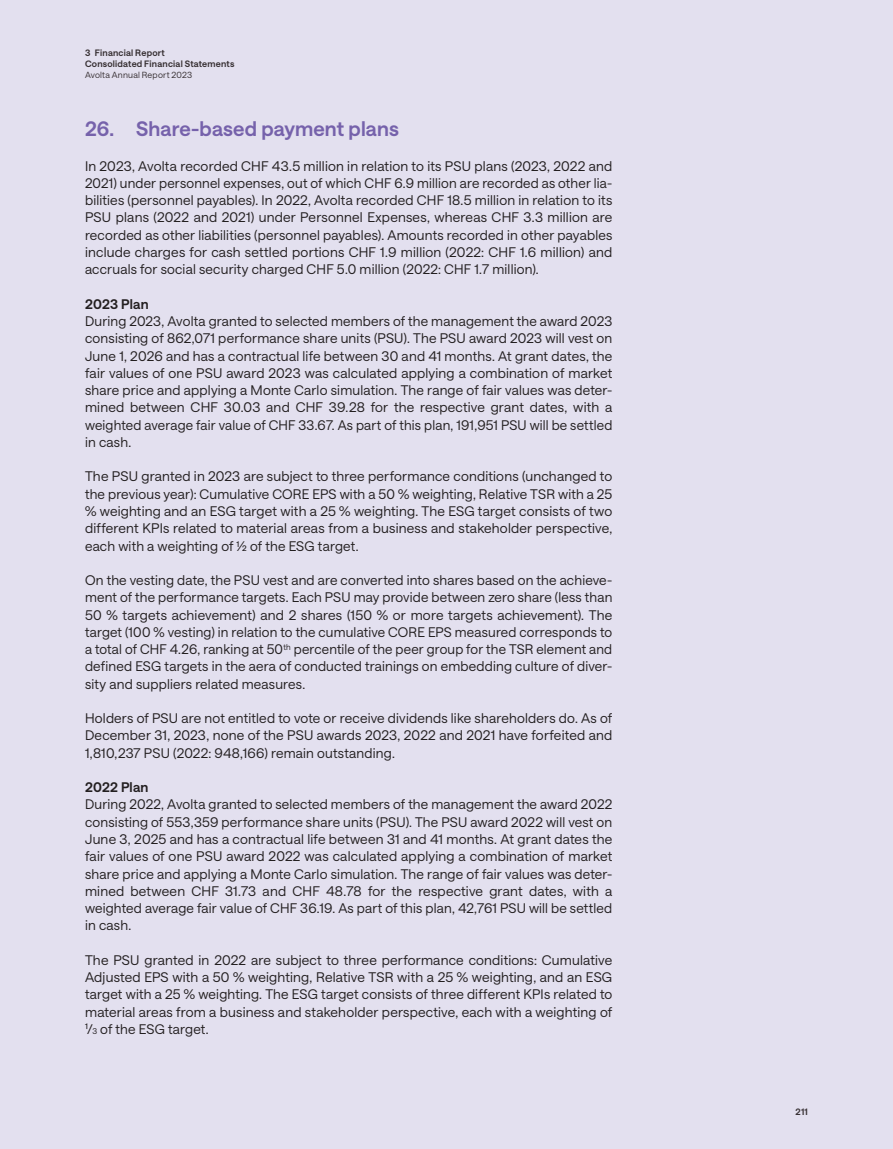
<style>
.page{position:relative;width:893px;height:1149px;background:#fff}
.page>*{position:absolute;margin:0;border:0;box-sizing:border-box;transform-origin:0 0}
.t1{font:600 20.25px "Saans";letter-spacing:.005em;color:#7662ab}
.t2{font:13.5px/17.2px "Saans";letter-spacing:.015em;color:#231f20;text-align:justify}
.t3{font:600 13.5px "Saans";letter-spacing:.01em;color:#231f20}
.t4{font:600 9px/11.2px "Saans";letter-spacing:.025em;color:#373033}
.t5{font:8.7px "Saans";letter-spacing:.025em;color:#373033}
.s1{font-size:8.1px}
</style>
<div class="page">
<div style="left:0;top:0;width:893px;height:1148px;background:#e3e0ef"></div>
<p class="t4" style="left:85px;top:46px;width:151px">3 Financial Report<br>Consolidated Financial Statements</p>
<p class="t5" style="left:85px;top:69px;width:109px">Avolta Annual Report 2023</p>
<h1 class="t1" style="left:85px;top:114px;width:315px">26. Share-based payment plans</h1>
<p class="t2" style="left:85px;top:156px;width:529px">In 2023, Avolta recorded CHF 43.5 million in relation to its PSU plans (2023, 2022 and 2021) under personnel expenses, out of which CHF 6.9 million are recorded as other lia&shy;bilities (personnel payables). In 2022, Avolta recorded CHF 18.5 million in relation to its PSU plans (2022 and 2021) under Personnel Expenses, whereas CHF 3.3 million are recorded as other liabilities (personnel payables). Amounts recorded in other payables include charges for cash settled portions CHF 1.9 million (2022: CHF 1.6 million) and accruals for social security charged CHF 5.0 million (2022: CHF 1.7 million).</p>
<p class="t3" style="left:85px;top:294px;width:65px">2023 Plan</p>
<p class="t2" style="left:85px;top:311px;width:529px">During 2023, Avolta granted to selected members of the management the award 2023 consisting of 862,071 performance share units (PSU). The PSU award 2023 will vest on June 1, 2026 and has a contractual life between 30 and 41 months. At grant dates, the fair values of one PSU award 2023 was calculated applying a combination of market share price and applying a Monte Carlo simulation. The range of fair values was deter&shy;mined between CHF 30.03 and CHF 39.28 for the respective grant dates, with a weighted average fair value of CHF 33.67. As part of this plan, 191,951 PSU will be settled in cash.</p>
<p class="t2" style="left:85px;top:467px;width:529px">The PSU granted in 2023 are subject to three performance conditions (unchanged to the previous year): Cumulative CORE EPS with a 50 % weighting, Relative TSR with a 25 % weighting and an ESG target with a 25 % weighting. The ESG target consists of two different KPIs related to material areas from a business and stakeholder perspective, each with a weighting of ½ of the ESG target.</p>
<p class="t2" style="left:85px;top:570px;width:529px">On the vesting date, the PSU vest and are converted into shares based on the achieve&shy;ment of the performance targets. Each PSU may provide between zero share (less than 50 % targets achievement) and 2 shares (150 % or more targets achievement). The target (100 % vesting) in relation to the cumulative CORE EPS measured corresponds to a total of CHF 4.26, ranking at 50<sup>th</sup> percentile of the peer group for the TSR element and defined ESG targets in the aera of conducted trainings on embedding culture of diver&shy;sity and suppliers related measures.</p>
<p class="t2" style="left:85px;top:708px;width:529px">Holders of PSU are not entitled to vote or receive dividends like shareholders do. As of December 31, 2023, none of the PSU awards 2023, 2022 and 2021 have forfeited and 1,810,237 PSU (2022: 948,166) remain outstanding.</p>
<p class="t3" style="left:85px;top:777px;width:65px">2022 Plan</p>
<p class="t2" style="left:85px;top:794px;width:529px">During 2022, Avolta granted to selected members of the management the award 2022 consisting of 553,359 performance share units (PSU). The PSU award 2022 will vest on June 3, 2025 and has a contractual life between 31 and 41 months. At grant dates the fair values of one PSU award 2022 was calculated applying a combination of market share price and applying a Monte Carlo simulation. The range of fair values was deter&shy;mined between CHF 31.73 and CHF 48.78 for the respective grant dates, with a weighted average fair value of CHF 36.19. As part of this plan, 42,761 PSU will be settled in cash.</p>
<p class="t2" style="left:85px;top:950px;width:529px">The PSU granted in 2022 are subject to three performance conditions: Cumulative Adjusted EPS with a 50 % weighting, Relative TSR with a 25 % weighting, and an ESG target with a 25 % weighting. The ESG target consists of three different KPIs related to material areas from a business and stakeholder perspective, each with a weighting of ¹/<span class="s1">3</span> of the ESG target.</p>
<p class="t4" style="left:796px;top:1105px;width:14px">211</p>
</div>
